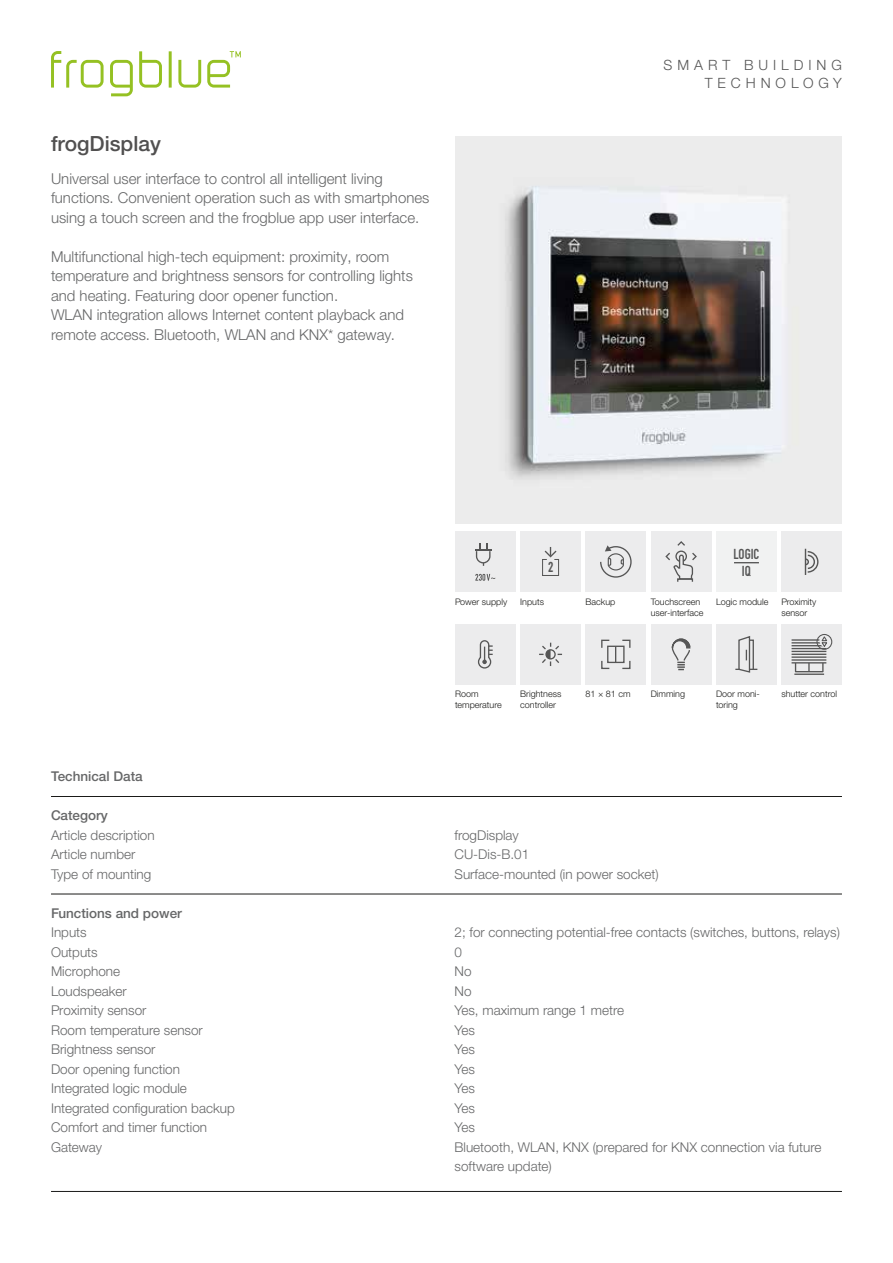
<style>
.page{position:relative;width:893px;height:1263px;background:#fff}
.page>*{position:absolute;margin:0;border:0;box-sizing:border-box;transform-origin:0 0}
.t1{font:500 21px "Helvetica Neue LTW1 G";color:#515050}
.t2{font:300 15px/19.5px "Helvetica Neue LTW1 G";color:#666768}
.t3{font:700 14.25px/17.1px "DIN Condensed";color:#565656;text-align:center}
.t4{font:300 14.1px/18.5px "Helvetica Neue LTW1 G";letter-spacing:.35em;color:#565656;text-align:right}
.t5{font:300 13.5px/19.5px "Helvetica Neue LTW1 G";color:#666768}
.t6{font:500 13.5px "Helvetica Neue LTW1 G";color:#666768}
.t7{font:300 9px/10.8px "Helvetica Neue LTW1 G";color:#1a1a18}
</style>
<div class="page">
<img style="left:455px;top:136px;width:387px;height:387px">
<hr style="left:51px;top:796px;width:791px;height:1px;background:#1a1a18">
<hr style="left:51px;top:894px;width:791px;height:1px;background:#1a1a18">
<hr style="left:51px;top:1191px;width:791px;height:1px;background:#1a1a18">
<div style="left:455px;top:531px;width:61px;height:61px;background:#ececed"></div>
<svg style="left:475px;top:574px;width:20px;height:7px"></svg>
<svg style="left:475px;top:543px;width:17px;height:23px"></svg>
<div style="left:520px;top:531px;width:61px;height:61px;background:#ececed"></div>
<svg style="left:542px;top:547px;width:18px;height:29px"></svg>
<div style="left:585px;top:531px;width:61px;height:61px;background:#ececed"></div>
<svg style="left:600px;top:545px;width:32px;height:33px"></svg>
<div style="left:651px;top:531px;width:60px;height:61px;background:#ececed"></div>
<svg style="left:665px;top:541px;width:32px;height:39px"></svg>
<div style="left:677px;top:578px;width:16px;height:4px;border:1px solid #565656"></div>
<div style="left:716px;top:531px;width:61px;height:61px;background:#f1f2f2"></div>
<svg style="left:734px;top:562px;width:25px;height:1px"></svg>
<div style="left:781px;top:531px;width:61px;height:61px;background:#ececed"></div>
<svg style="left:804px;top:549px;width:15px;height:26px"></svg>
<div style="left:455px;top:624px;width:61px;height:61px;background:#ececed"></div>
<svg style="left:477px;top:640px;width:15px;height:29px"></svg>
<div style="left:520px;top:624px;width:61px;height:61px;background:#ececed"></div>
<svg style="left:539px;top:643px;width:23px;height:23px"></svg>
<div style="left:585px;top:624px;width:61px;height:61px;background:#ececed"></div>
<svg style="left:601px;top:639px;width:30px;height:31px"></svg>
<div style="left:651px;top:624px;width:60px;height:61px;background:#ececed"></div>
<svg style="left:671px;top:638px;width:20px;height:32px"></svg>
<div style="left:716px;top:624px;width:61px;height:61px;background:#ececed"></div>
<svg style="left:735px;top:636px;width:22px;height:37px"></svg>
<div style="left:781px;top:624px;width:61px;height:61px;background:#ececed"></div>
<div style="left:795px;top:662px;width:28px;height:10px;border:1px solid #565656"></div>
<hr style="left:791px;top:662px;width:35px;height:1px;background:#565656">
<hr style="left:791px;top:659px;width:35px;height:2px;background:#565656">
<hr style="left:791px;top:656px;width:35px;height:2px;background:#565656">
<hr style="left:791px;top:654px;width:35px;height:1px;background:#565656">
<hr style="left:791px;top:651px;width:35px;height:1px;background:#565656">
<hr style="left:791px;top:648px;width:35px;height:1px;background:#565656">
<hr style="left:791px;top:645px;width:35px;height:1px;background:#565656">
<hr style="left:791px;top:642px;width:35px;height:1px;background:#565656">
<hr style="left:791px;top:639px;width:35px;height:2px;background:#565656">
<svg style="left:808px;top:663px;width:2px;height:9px"></svg>
<hr style="left:794px;top:673px;width:30px;height:2px;background:#565656">
<svg style="left:819px;top:633px;width:15px;height:15px"></svg>
<div style="left:816px;top:634px;width:16px;height:16px;border:1px solid #565656;border-radius:50%"></div>
<svg style="left:820px;top:635px;width:8px;height:13px"></svg>
<svg style="left:207px;top:51px;width:34px;height:37px"></svg>
<hr style="left:169px;top:51px;width:3px;height:37px;background:#95c123">
<svg style="left:178px;top:60px;width:23px;height:28px"></svg>
<svg style="left:139px;top:51px;width:23px;height:37px"></svg>
<svg style="left:110px;top:60px;width:23px;height:36px"></svg>
<svg style="left:51px;top:51px;width:53px;height:37px"></svg>
<h1 class="t1" style="left:51px;top:131px;width:111px">frogDisplay</h1>
<p class="t2" style="left:51px;top:168px;width:380px">Universal user interface to control all intelligent living functions. Convenient operation such as with smartphones using a touch screen and the frogblue app user interface.</p>
<p class="t2" style="left:51px;top:246px;width:363px">Multifunctional high-tech equipment: proximity, room temperature and brightness sensors for controlling lights and heating. Featuring door opener function.<br>WLAN integration allows Internet content playback and remote access. Bluetooth, WLAN and KNX* gateway.</p>
<p class="t4" style="left:664px;top:55px;width:180px">SMART BUILDING<br>TECHNOLOGY</p>
<p class="t3" style="left:548px;top:559px;width:7px">2</p>
<p class="t3" style="left:733px;top:546px;width:28px">LOGIC<br>IQ</p>
<p class="t7" style="left:455px;top:596px;width:54px">Power supply</p>
<p class="t7" style="left:520px;top:596px;width:25px">Inputs</p>
<p class="t7" style="left:585px;top:596px;width:31px">Backup</p>
<p class="t7" style="left:651px;top:596px;width:54px">Touchscreen user-interface</p>
<p class="t7" style="left:716px;top:596px;width:54px">Logic module</p>
<p class="t7" style="left:781px;top:596px;width:37px">Proximity sensor</p>
<p class="t7" style="left:455px;top:689px;width:48px">Room temperature</p>
<p class="t7" style="left:520px;top:689px;width:43px">Brightness controller</p>
<p class="t7" style="left:585px;top:689px;width:47px">81 × 81 cm</p>
<p class="t7" style="left:651px;top:689px;width:36px">Dimming</p>
<p class="t7" style="left:716px;top:689px;width:45px">Door moni&shy;toring</p>
<p class="t7" style="left:781px;top:689px;width:57px">shutter control</p>
<p class="t6" style="left:51px;top:768px;width:93px">Technical Data</p>
<p class="t6" style="left:51px;top:807px;width:58px">Category</p>
<p class="t5" style="left:51px;top:825px;width:105px">Article description</p>
<p class="t5" style="left:455px;top:825px;width:66px">frogDisplay</p>
<p class="t5" style="left:51px;top:844px;width:86px">Article number</p>
<p class="t5" style="left:455px;top:844px;width:76px">CU-Dis-B.01</p>
<p class="t5" style="left:51px;top:864px;width:102px">Type of mounting</p>
<p class="t5" style="left:455px;top:864px;width:206px">Surface-mounted (in power socket)</p>
<p class="t6" style="left:51px;top:905px;width:132px">Functions and power</p>
<p class="t5" style="left:51px;top:922px;width:37px">Inputs</p>
<p class="t5" style="left:455px;top:922px;width:387px">2; for connecting potential-free contacts (switches, buttons, relays)</p>
<p class="t5" style="left:51px;top:942px;width:48px">Outputs</p>
<p class="t5" style="left:455px;top:942px;width:9px">0</p>
<p class="t5" style="left:51px;top:961px;width:71px">Microphone</p>
<p class="t5" style="left:455px;top:961px;width:19px">No</p>
<p class="t5" style="left:51px;top:981px;width:77px">Loudspeaker</p>
<p class="t5" style="left:455px;top:981px;width:19px">No</p>
<p class="t5" style="left:51px;top:1000px;width:97px">Proximity sensor</p>
<p class="t5" style="left:455px;top:1000px;width:171px">Yes, maximum range 1 metre</p>
<p class="t5" style="left:51px;top:1020px;width:153px">Room temperature sensor</p>
<p class="t5" style="left:455px;top:1020px;width:22px">Yes</p>
<p class="t5" style="left:51px;top:1039px;width:106px">Brightness sensor</p>
<p class="t5" style="left:455px;top:1039px;width:22px">Yes</p>
<p class="t5" style="left:51px;top:1059px;width:131px">Door opening function</p>
<p class="t5" style="left:455px;top:1059px;width:22px">Yes</p>
<p class="t5" style="left:51px;top:1078px;width:137px">Integrated logic module</p>
<p class="t5" style="left:455px;top:1078px;width:22px">Yes</p>
<p class="t5" style="left:51px;top:1098px;width:185px">Integrated configuration backup</p>
<p class="t5" style="left:455px;top:1098px;width:22px">Yes</p>
<p class="t5" style="left:51px;top:1117px;width:158px">Comfort and timer function</p>
<p class="t5" style="left:455px;top:1117px;width:22px">Yes</p>
<p class="t5" style="left:51px;top:1137px;width:53px">Gateway</p>
<p class="t5" style="left:455px;top:1137px;width:368px">Bluetooth, WLAN, KNX (prepared for KNX connection via future software update)</p>
</div>
